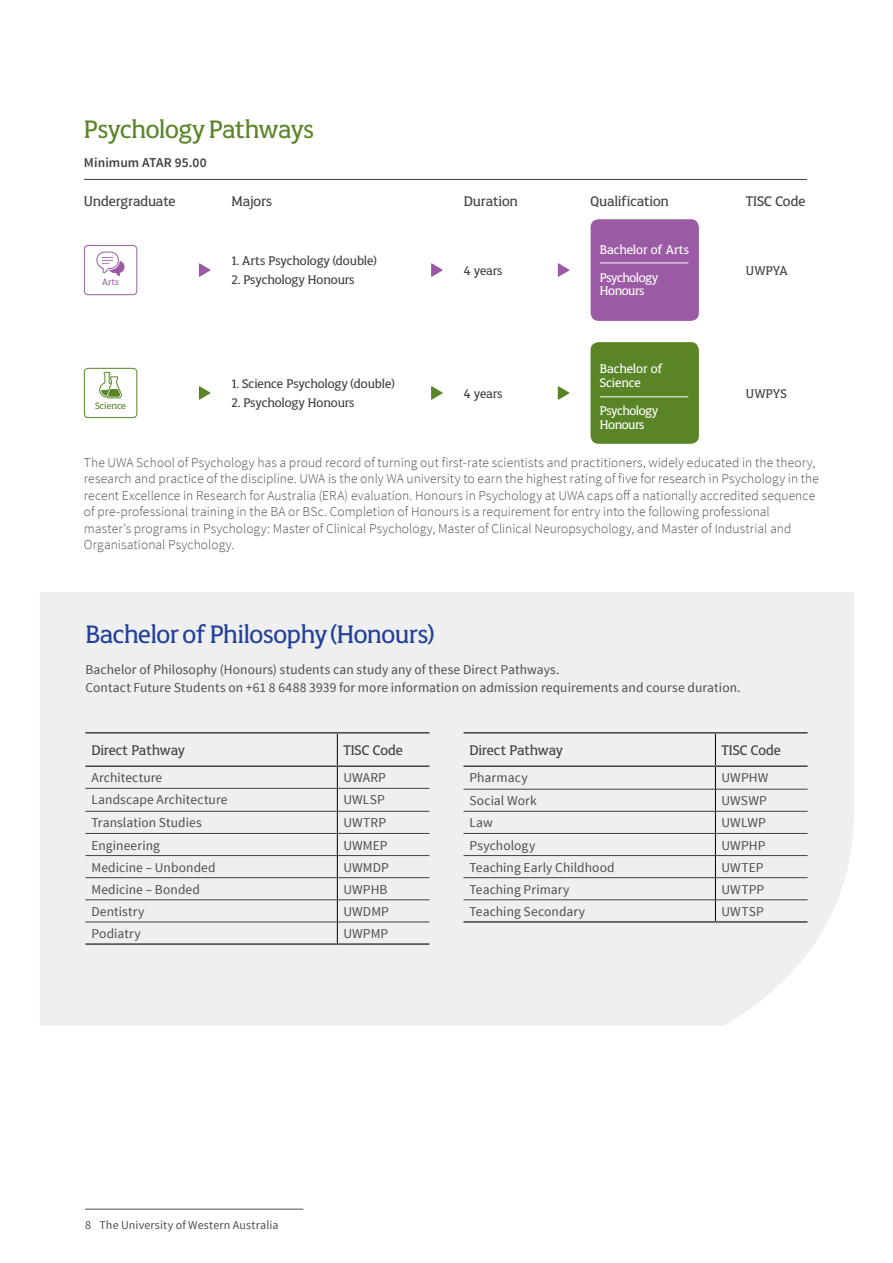
<style>
.page{position:relative;width:893px;height:1263px;background:#fff}
.page>*{position:absolute;margin:0;border:0;box-sizing:border-box;transform-origin:0 0}
.t1{font:27px "UWA";letter-spacing:-.015em;color:#21409a}
.t2{font:27px "UWA";letter-spacing:-.015em;color:#598527}
.t3{font:15px "UWA";letter-spacing:-.005em;color:#414042}
.t4{font:300 13.5px/16.5px "Source Sans Pro";letter-spacing:.005em;color:#4d4d4f}
.t5{font:13.5px/18px "Source Sans Pro";letter-spacing:.005em;color:#4d4d4f}
.t6{font:13.5px "UWA";color:#414042}
.t7{font:13.5px/27px "UWA";letter-spacing:-.005em;color:#fff}
.t8{font:13.5px/13.5px "UWA";letter-spacing:-.025em;color:#fff}
.t9{font:13.5px/13.5px "UWA";color:#fff}
.t10{font:600 13.5px "Source Sans Pro";letter-spacing:.005em;color:#414042}
.t11{font:12px "Source Sans Pro";letter-spacing:.015em;color:#4d4d4f}
.t12{font:10.2px "UWA";color:#598527}
.t13{font:9.6px "UWA";color:#9b5ba4}
</style>
<div class="page">
<hr style="left:85px;top:1209px;width:218px;height:1px;background:#4d4d4f">
<div style="left:40px;top:592px;width:814px;height:433px;background:#efeff0"></div>
<hr style="left:337px;top:733px;width:1px;height:32px;background:#000">
<svg style="left:337px;top:767px;width:1px;height:176px"></svg>
<hr style="left:85px;top:732px;width:252px;height:1px;background:#414042">
<hr style="left:337px;top:732px;width:92px;height:1px;background:#414042">
<hr style="left:85px;top:765px;width:252px;height:2px;background:#414042">
<hr style="left:337px;top:765px;width:92px;height:2px;background:#414042">
<hr style="left:85px;top:788px;width:252px;height:1px;background:#414042">
<hr style="left:337px;top:788px;width:92px;height:1px;background:#414042">
<hr style="left:85px;top:811px;width:252px;height:1px;background:#414042">
<hr style="left:337px;top:811px;width:92px;height:1px;background:#414042">
<hr style="left:85px;top:833px;width:252px;height:1px;background:#414042">
<hr style="left:337px;top:833px;width:92px;height:1px;background:#414042">
<hr style="left:85px;top:855px;width:252px;height:1px;background:#414042">
<hr style="left:337px;top:855px;width:92px;height:1px;background:#414042">
<hr style="left:85px;top:877px;width:252px;height:1px;background:#414042">
<hr style="left:337px;top:877px;width:92px;height:1px;background:#414042">
<hr style="left:85px;top:899px;width:252px;height:1px;background:#414042">
<hr style="left:337px;top:899px;width:92px;height:1px;background:#414042">
<hr style="left:85px;top:922px;width:252px;height:1px;background:#414042">
<hr style="left:337px;top:922px;width:92px;height:1px;background:#414042">
<hr style="left:85px;top:943px;width:252px;height:2px;background:#414042">
<hr style="left:337px;top:943px;width:92px;height:2px;background:#414042">
<hr style="left:715px;top:733px;width:1px;height:32px;background:#000">
<svg style="left:715px;top:767px;width:1px;height:154px"></svg>
<hr style="left:463px;top:732px;width:252px;height:1px;background:#414042">
<hr style="left:715px;top:732px;width:92px;height:1px;background:#414042">
<hr style="left:463px;top:765px;width:252px;height:2px;background:#414042">
<hr style="left:715px;top:765px;width:92px;height:2px;background:#414042">
<hr style="left:463px;top:921px;width:252px;height:2px;background:#414042">
<hr style="left:715px;top:921px;width:92px;height:2px;background:#414042">
<hr style="left:463px;top:789px;width:252px;height:1px;background:#414042">
<hr style="left:715px;top:789px;width:92px;height:1px;background:#414042">
<hr style="left:463px;top:811px;width:252px;height:1px;background:#414042">
<hr style="left:715px;top:811px;width:92px;height:1px;background:#414042">
<hr style="left:463px;top:833px;width:252px;height:1px;background:#414042">
<hr style="left:715px;top:833px;width:92px;height:1px;background:#414042">
<hr style="left:463px;top:855px;width:252px;height:1px;background:#414042">
<hr style="left:715px;top:855px;width:92px;height:1px;background:#414042">
<hr style="left:463px;top:877px;width:252px;height:1px;background:#414042">
<hr style="left:715px;top:877px;width:92px;height:1px;background:#414042">
<hr style="left:463px;top:899px;width:252px;height:1px;background:#414042">
<hr style="left:715px;top:899px;width:92px;height:1px;background:#414042">
<hr style="left:84px;top:179px;width:723px;height:1px;background:#414042">
<div style="left:84px;top:245px;width:53px;height:50px;border:1px solid #9b5ba4;border-radius:4px"></div>
<svg style="left:96px;top:252px;width:28px;height:24px"></svg>
<svg style="left:199px;top:263px;width:12px;height:14px"></svg>
<svg style="left:431px;top:263px;width:12px;height:14px"></svg>
<svg style="left:558px;top:263px;width:12px;height:14px"></svg>
<div style="left:591px;top:219px;width:108px;height:102px;background:#9b5ba4;border-radius:8px"></div>
<hr style="left:600px;top:263px;width:88px;height:1px;background:#fff">
<svg style="left:99px;top:372px;width:23px;height:26px"></svg>
<div style="left:84px;top:368px;width:53px;height:50px;border:1px solid #598527;border-radius:4px"></div>
<svg style="left:199px;top:386px;width:12px;height:14px"></svg>
<svg style="left:431px;top:386px;width:12px;height:14px"></svg>
<svg style="left:558px;top:386px;width:12px;height:14px"></svg>
<div style="left:591px;top:342px;width:108px;height:102px;background:#598527;border-radius:8px"></div>
<hr style="left:600px;top:396px;width:88px;height:1px;background:#fff">
<h1 class="t2" style="left:84px;top:115px;width:232px">Psychology Pathways</h1>
<p class="t10" style="left:84px;top:154px;width:124px">Minimum ATAR 95.00</p>
<p class="t3" style="left:84px;top:194px;width:93px">Undergraduate</p>
<p class="t3" style="left:232px;top:194px;width:42px">Majors</p>
<p class="t3" style="left:464px;top:194px;width:55px">Duration</p>
<p class="t3" style="left:590px;top:194px;width:80px">Qualification</p>
<p class="t3" style="left:746px;top:194px;width:61px">TISC Code</p>
<p class="t13" style="left:102px;top:277px;width:18px">Arts</p>
<p class="t12" style="left:95px;top:400px;width:32px">Science</p>
<p class="t6" style="left:232px;top:254px;width:146px">1. Arts Psychology (double)</p>
<p class="t6" style="left:232px;top:273px;width:124px">2. Psychology Honours</p>
<p class="t6" style="left:232px;top:376px;width:164px">1. Science Psychology (double)</p>
<p class="t6" style="left:232px;top:396px;width:124px">2. Psychology Honours</p>
<p class="t6" style="left:464px;top:263px;width:40px">4 years</p>
<p class="t6" style="left:464px;top:386px;width:40px">4 years</p>
<p class="t7" style="left:600px;top:237px;width:91px">Bachelor of Arts<br>Psychology</p>
<p class="t8" style="left:600px;top:284px;width:46px">Honours</p>
<p class="t9" style="left:600px;top:362px;width:64px">Bachelor of<br>Science</p>
<p class="t8" style="left:600px;top:404px;width:60px">Psychology<br>Honours</p>
<p class="t6" style="left:746px;top:263px;width:43px">UWPYA</p>
<p class="t6" style="left:746px;top:386px;width:42px">UWPYS</p>
<p class="t4" style="left:84px;top:454px;width:736px">The UWA School of Psychology has a proud record of turning out first-rate scientists and practitioners, widely educated in the theory, research and practice of the discipline. UWA is the only WA university to earn the highest rating of five for research in Psychology in the recent Excellence in Research for Australia (ERA) evaluation. Honours in Psychology at UWA caps off a nationally accredited sequence of pre-professional training in the BA or BSc. Completion of Honours is a requirement for entry into the following professional master’s programs in Psychology: Master of Clinical Psychology, Master of Clinical Neuropsychology, and Master of Industrial and Organisational Psychology.</p>
<h1 class="t1" style="left:85px;top:620px;width:350px">Bachelor of Philosophy (Honours)</h1>
<p class="t5" style="left:85px;top:661px;width:657px">Bachelor of Philosophy (Honours) students can study any of these Direct Pathways.<br>Contact Future Students on +61 8 6488 3939 for more information on admission requirements and course duration.</p>
<p class="t3" style="left:91px;top:742px;width:95px">Direct Pathway</p>
<p class="t3" style="left:343px;top:742px;width:61px">TISC Code</p>
<p class="t5" style="left:91px;top:769px;width:72px">Architecture</p>
<p class="t5" style="left:343px;top:769px;width:44px">UWARP</p>
<p class="t5" style="left:91px;top:791px;width:138px">Landscape Architecture</p>
<p class="t5" style="left:343px;top:791px;width:43px">UWLSP</p>
<p class="t5" style="left:91px;top:814px;width:112px">Translation Studies</p>
<p class="t5" style="left:343px;top:814px;width:44px">UWTRP</p>
<p class="t5" style="left:91px;top:836px;width:70px">Engineering</p>
<p class="t5" style="left:343px;top:836px;width:46px">UWMEP</p>
<p class="t5" style="left:91px;top:858px;width:126px">Medicine – Unbonded</p>
<p class="t5" style="left:343px;top:858px;width:47px">UWMDP</p>
<p class="t5" style="left:91px;top:880px;width:110px">Medicine – Bonded</p>
<p class="t5" style="left:343px;top:880px;width:46px">UWPHB</p>
<p class="t5" style="left:91px;top:903px;width:55px">Dentistry</p>
<p class="t5" style="left:343px;top:903px;width:47px">UWDMP</p>
<p class="t5" style="left:91px;top:925px;width:51px">Podiatry</p>
<p class="t5" style="left:343px;top:925px;width:47px">UWPMP</p>
<p class="t3" style="left:469px;top:742px;width:95px">Direct Pathway</p>
<p class="t3" style="left:721px;top:742px;width:61px">TISC Code</p>
<p class="t5" style="left:469px;top:769px;width:60px">Pharmacy</p>
<p class="t5" style="left:721px;top:769px;width:48px">UWPHW</p>
<p class="t5" style="left:469px;top:792px;width:69px">Social Work</p>
<p class="t5" style="left:721px;top:792px;width:47px">UWSWP</p>
<p class="t5" style="left:469px;top:814px;width:25px">Law</p>
<p class="t5" style="left:721px;top:814px;width:46px">UWLWP</p>
<p class="t5" style="left:469px;top:836px;width:67px">Psychology</p>
<p class="t5" style="left:721px;top:836px;width:46px">UWPHP</p>
<p class="t5" style="left:469px;top:858px;width:147px">Teaching Early Childhood</p>
<p class="t5" style="left:721px;top:858px;width:44px">UWTEP</p>
<p class="t5" style="left:469px;top:880px;width:102px">Teaching Primary</p>
<p class="t5" style="left:721px;top:880px;width:44px">UWTPP</p>
<p class="t5" style="left:469px;top:903px;width:117px">Teaching Secondary</p>
<p class="t5" style="left:721px;top:903px;width:44px">UWTSP</p>
<p class="t11" style="left:85px;top:1217px;width:195px">8 The University of Western Australia</p>
</div>
